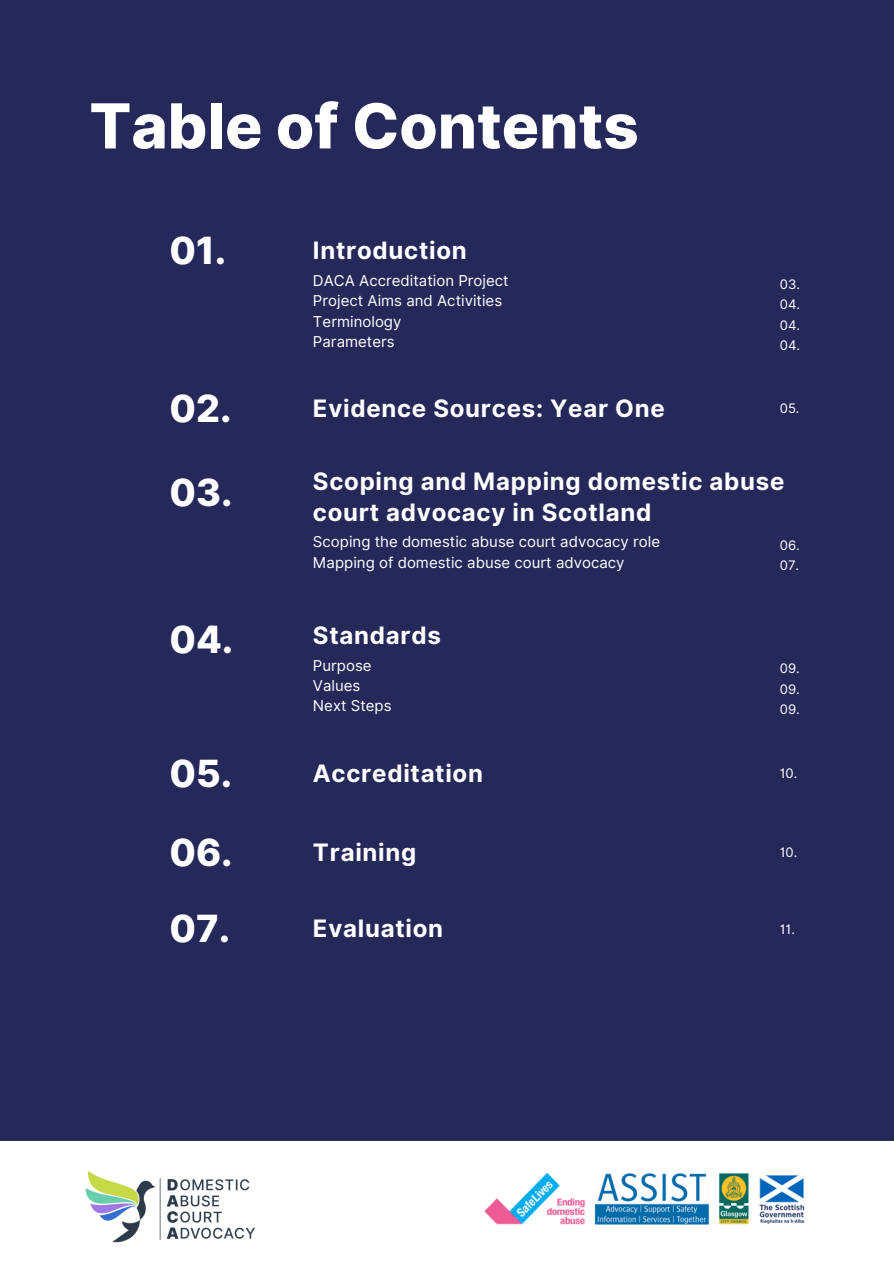
<style>
.page{position:relative;width:894px;height:1264px;background:#fff}
.page>*{position:absolute;margin:0;border:0;box-sizing:border-box;transform-origin:0 0}
.t1{font:800 62.1px "Inter";color:#fff}
.t2{font:800 37.5px "Inter";color:#fff}
.t3{font:700 24px/31.5px "Inter";letter-spacing:.03em;color:#fff}
.t4{font:15px/20.2px "Inter";color:#fff}
.t5{font:13.05px "Inter";color:#fff}
</style>
<div class="page">
<div style="left:0;top:0;width:893px;height:1263px;background:#25295a"></div>
<div style="left:0;top:1141px;width:893px;height:122px;background:#fff"></div>
<img style="left:477px;top:1166px;width:333px;height:63px">
<img style="left:81px;top:1162px;width:189px;height:90px">
<h3 class="t1" style="left:89px;top:88px;width:550px">Table of Contents</h3>
<h2 class="t2" style="left:169px;top:228px;width:58px">01.</h2>
<h1 class="t3" style="left:313px;top:235px;width:155px">Introduction</h1>
<p class="t4" style="left:313px;top:270px;width:197px">DACA Accreditation Project<br>Project Aims and Activities<br>Terminology<br>Parameters</p>
<p class="t2" style="left:169px;top:386px;width:63px">02.</p>
<h4 class="t3" style="left:313px;top:393px;width:353px">Evidence Sources: Year One</h4>
<h4 class="t5" style="left:779px;top:276px;width:22px">03.</h4>
<p class="t5" style="left:779px;top:296px;width:22px">04.</p>
<p class="t5" style="left:779px;top:317px;width:22px">04.</p>
<p class="t5" style="left:779px;top:337px;width:22px">04.</p>
<p class="t5" style="left:779px;top:400px;width:21px">05.</p>
<p class="t2" style="left:169px;top:469px;width:65px">03.</p>
<h4 class="t3" style="left:313px;top:465px;width:473px">Scoping and Mapping domestic abuse court advocacy in Scotland</h4>
<h2 class="t4" style="left:313px;top:532px;width:348px">Scoping the domestic abuse court advocacy role<br>Mapping of domestic abuse court advocacy</h2>
<h2 class="t5" style="left:779px;top:537px;width:21px">06.</h2>
<h3 class="t5" style="left:779px;top:558px;width:21px">07.</h3>
<p class="t2" style="left:169px;top:616px;width:65px">04.</p>
<p class="t3" style="left:313px;top:619px;width:129px">Standards</p>
<h3 class="t4" style="left:313px;top:655px;width:80px">Purpose<br>Values<br>Next Steps</h3>
<h2 class="t2" style="left:169px;top:750px;width:64px">05.</h2>
<p class="t3" style="left:313px;top:757px;width:171px">Accreditation</p>
<p class="t2" style="left:169px;top:829px;width:65px">06.</p>
<h3 class="t3" style="left:313px;top:836px;width:105px">Training</h3>
<h3 class="t2" style="left:169px;top:905px;width:62px">07.</h3>
<h2 class="t3" style="left:313px;top:912px;width:132px">Evaluation</h2>
<p class="t5" style="left:779px;top:661px;width:21px">09.</p>
<h2 class="t5" style="left:779px;top:681px;width:21px">09.</h2>
<h3 class="t5" style="left:779px;top:702px;width:21px">09.</h3>
<h2 class="t5" style="left:779px;top:765px;width:19px">10.</h2>
<h3 class="t5" style="left:779px;top:844px;width:19px">10.</h3>
<p class="t5" style="left:779px;top:921px;width:17px">11.</p>
</div>
